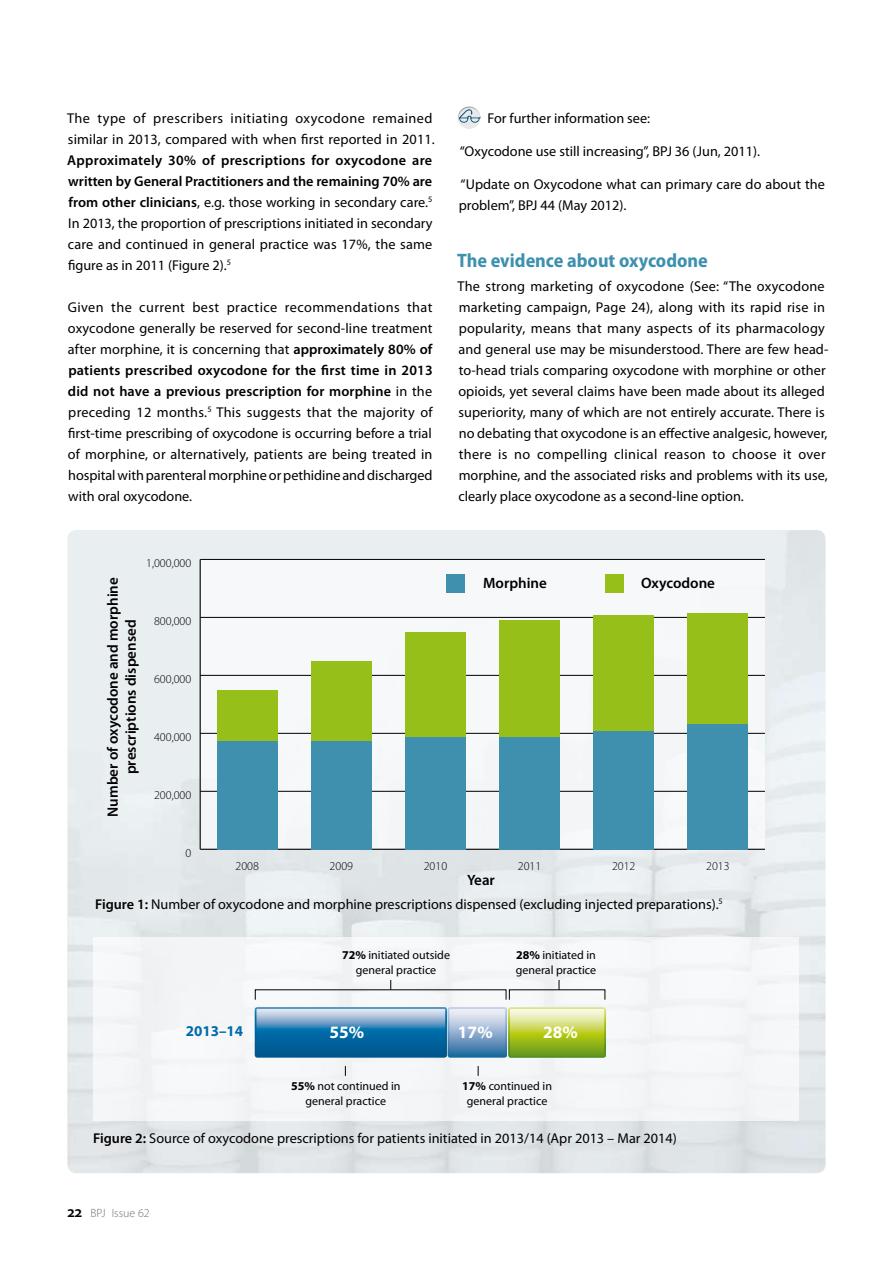
<style>
.page{position:relative;width:893px;height:1263px;background:#fff}
.page>*{position:absolute;margin:0;border:0;box-sizing:border-box;transform-origin:0 0}
.t1{font:700 semi-condensed 19.5px "Myriad Pro";color:#3d90af}
.t2{font:700 17.4px "Myriad Pro";color:#fff}
.t3{font:600 15px/18px "Myriad Pro";color:#000;text-align:center}
.t4{font:700 15px "Myriad Pro";color:#006ba9}
.t5{font:14.25px/21px "Myriad Pro";letter-spacing:.005em;color:#000}
.t6{font:12px/15px "Myriad Pro";color:#000;text-align:center}
.t7{font:300 12px "Myriad Pro";color:#000}
.t8{font:300 12px "Myriad Pro";color:#707173}
.s1{font-weight:600}
.s2{font-weight:700}
.s3{font-weight:600;font-size:15.75px;color:#000}
</style>
<div class="page">
<div style="left:93px;top:938px;width:705px;height:183px;background:#f4f6f7"></div>
<div style="left:455px;top:105px;width:26px;height:25px;background:#000;opacity:.4"></div>
<svg style="left:459px;top:109px;width:21px;height:14px"></svg>
<div style="left:200px;top:560px;width:565px;height:290px;background:#f7f8f9"></div>
<hr style="left:200px;top:849px;width:565px;height:1px;background:#000">
<hr style="left:200px;top:559px;width:1px;height:290px;background:#000">
<hr style="left:200px;top:791px;width:565px;height:1px;background:#000">
<hr style="left:200px;top:733px;width:565px;height:1px;background:#000">
<hr style="left:200px;top:675px;width:565px;height:1px;background:#000">
<hr style="left:200px;top:617px;width:565px;height:1px;background:#000">
<hr style="left:200px;top:559px;width:565px;height:1px;background:#000">
<div style="left:217px;top:690px;width:60px;height:51px;background:#97bf19"></div>
<div style="left:311px;top:661px;width:60px;height:80px;background:#97bf19"></div>
<div style="left:405px;top:632px;width:61px;height:105px;background:#97bf19"></div>
<div style="left:499px;top:620px;width:61px;height:117px;background:#97bf19"></div>
<div style="left:594px;top:615px;width:60px;height:116px;background:#97bf19"></div>
<div style="left:688px;top:613px;width:60px;height:111px;background:#97bf19"></div>
<div style="left:217px;top:741px;width:60px;height:108px;background:#3f90af"></div>
<div style="left:311px;top:741px;width:60px;height:108px;background:#3f90af"></div>
<div style="left:405px;top:737px;width:61px;height:112px;background:#3f90af"></div>
<div style="left:499px;top:737px;width:61px;height:112px;background:#3f90af"></div>
<div style="left:594px;top:731px;width:60px;height:118px;background:#3f90af"></div>
<div style="left:688px;top:724px;width:60px;height:125px;background:#3f90af"></div>
<div style="left:605px;top:574px;width:18px;height:19px;background:#97bf19"></div>
<div style="left:446px;top:574px;width:18px;height:19px;background:#3f90af"></div>
<div style="left:508px;top:1007px;width:98px;height:51px;border:2px solid #fff;border-radius:2px"></div>
<div style="left:255px;top:1007px;width:192px;height:51px;border:2px solid #fff;border-radius:2px"></div>
<svg style="left:256px;top:1008px;width:349px;height:49px"></svg>
<div style="left:448px;top:1007px;width:59px;height:51px;border:2px solid #fff;border-radius:2px"></div>
<p class="t5" style="left:67px;top:107px;width:369px">The type of prescribers initiating oxycodone remained similar in 2013, compared with when first reported in 2011.</p>
<p class="t5" style="left:67px;top:150px;width:367px;text-align:justify"><span class="s1">Approximately 30% of prescriptions for oxycodone are written by General Practitioners and the remaining 70% are from other clinicians</span>, e.g. those working in secondary care.<sup>5<br></sup>In 2013, the proportion of prescriptions initiated in secondary care and continued in general practice was 17%, the same figure as in 2011 (Figure 2).<sup>5</sup></p>
<p class="t5" style="left:68px;top:296px;width:366px;text-align:justify">Given the current best practice recommendations that oxycodone generally be reserved for second-line treatment after morphine, it is concerning that <span class="s1">approximately 80% of patients prescribed oxycodone for the first time in 2013 did not have a previous prescription for morphine</span> in the preceding 12 months.<sup>5</sup> This suggests that the majority of first-time prescribing of oxycodone is occurring before a trial of morphine, or alternatively, patients are being treated in hospital with parenteral morphine or pethidine and discharged with oral oxycodone.</p>
<p class="t3" style="left:103px;top:817px;width:241px;rotate:-90deg">Number of oxycodone and morphine prescriptions dispensed</p>
<p class="t7" style="left:146px;top:556px;width:47px">1,000,000</p>
<p class="t7" style="left:154px;top:614px;width:39px">800,000</p>
<p class="t7" style="left:154px;top:672px;width:39px">600,000</p>
<p class="t7" style="left:154px;top:730px;width:39px">400,000</p>
<p class="t7" style="left:154px;top:788px;width:39px">200,000</p>
<p class="t7" style="left:185px;top:846px;width:7px">0</p>
<p class="t5" style="left:488px;top:107px;width:164px">For further information see:</p>
<p class="t5" style="left:460px;top:141px;width:302px">“Oxycodone use still increasing”, BPJ 36 (Jun, 2011).</p>
<p class="t5" style="left:459px;top:174px;width:368px">“Update on Oxycodone what can primary care do about the problem”, BPJ 44 (May 2012).</p>
<h1 class="t1" style="left:457px;top:250px;width:252px">The evidence about oxycodone</h1>
<p class="t5" style="left:458px;top:275px;width:372px">The strong marketing of oxycodone (See: “The oxycodone marketing campaign, Page 24), along with its rapid rise in popularity, means that many aspects of its pharmacology and general use may be misunderstood. There are few head&shy;to-head trials comparing oxycodone with morphine or other opioids, yet several claims have been made about its alleged superiority, many of which are not entirely accurate. There is no debating that oxycodone is an effective analgesic, however, there is no compelling clinical reason to choose it over morphine, and the associated risks and problems with its use, clearly place oxycodone as a second-line option.</p>
<p class="t3" style="left:483px;top:573px;width:65px">Morphine</p>
<p class="t3" style="left:641px;top:573px;width:75px">Oxycodone</p>
<p class="t7" style="left:236px;top:858px;width:25px">2008</p>
<p class="t7" style="left:330px;top:858px;width:25px">2009</p>
<p class="t7" style="left:424px;top:858px;width:25px">2010</p>
<p class="t7" style="left:518px;top:858px;width:25px">2011</p>
<p class="t7" style="left:612px;top:858px;width:25px">2012</p>
<p class="t7" style="left:706px;top:858px;width:25px">2013</p>
<p class="t3" style="left:467px;top:870px;width:29px">Year</p>
<p class="t5" style="left:95px;top:893px;width:629px"><span class="s1">Figure 1:</span> Number of oxycodone and morphine prescriptions dispensed (excluding injected preparations).<sup>5</sup></p>
<p class="t6" style="left:342px;top:948px;width:109px"><span class="s2">72%</span> initiated outside general practice</p>
<p class="t6" style="left:516px;top:948px;width:82px;text-align:left"><span class="s2">28%</span> initiated in general practice</p>
<p class="t4" style="left:186px;top:1021px;width:59px">2013–14</p>
<p class="t2" style="left:329px;top:1021px;width:36px">55%</p>
<p class="t2" style="left:458px;top:1021px;width:36px">17%</p>
<p class="t2" style="left:543px;top:1021px;width:36px">28%</p>
<p class="t6" style="left:291px;top:1078px;width:111px"><span class="s2">55%</span> not continued in general practice</p>
<p class="t6" style="left:462px;top:1078px;width:91px"><span class="s2">17%</span> continued in general practice</p>
<p class="t5" style="left:93px;top:1127px;width:585px"><span class="s1">Figure 2:</span> Source of oxycodone prescriptions for patients initiated in 2013/14 (Apr 2013 – Mar 2014)</p>
<p class="t8" style="left:68px;top:1206px;width:84px"><span class="s3">22</span> BPJ Issue 62</p>
</div>
